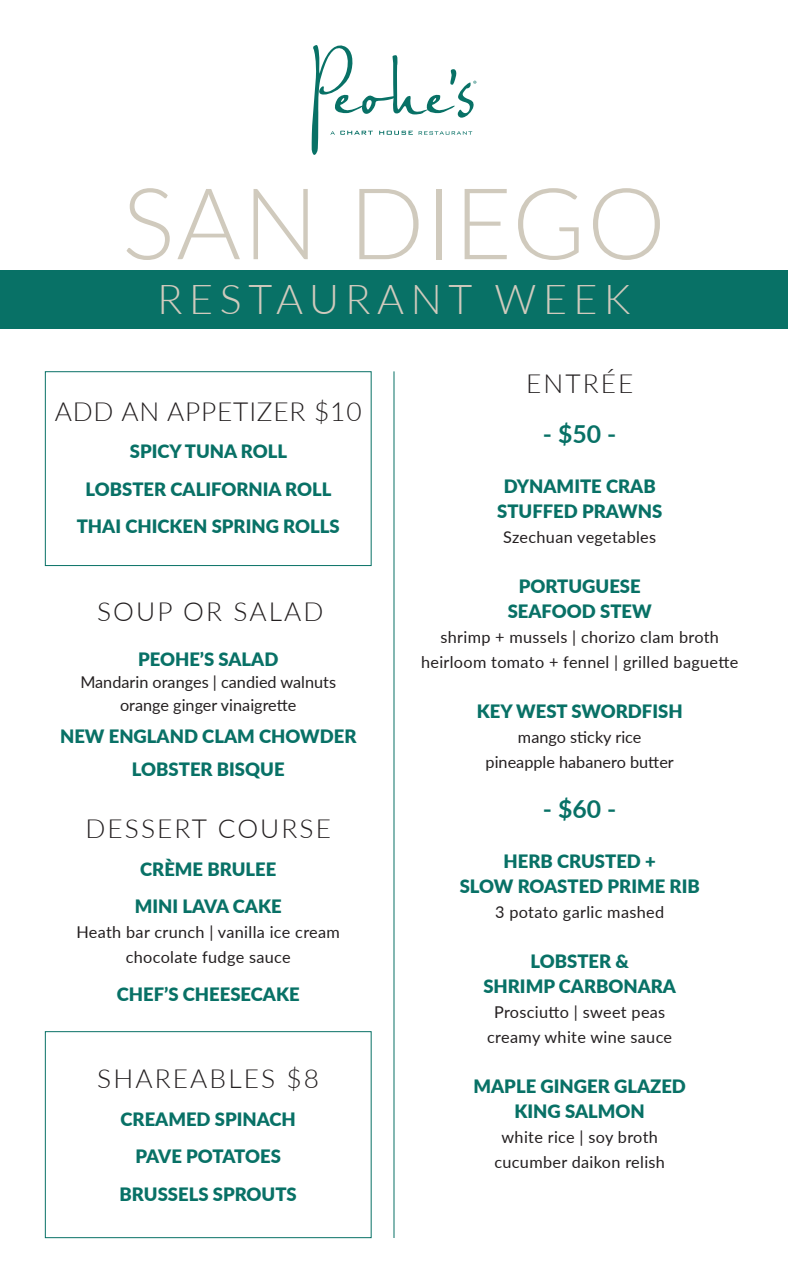
<style>
.page{position:relative;width:788px;height:1283px;background:#fff}
.page>*{position:absolute;margin:0;border:0;box-sizing:border-box;transform-origin:0 0}
.t1{font:300 99.25px "Lato";letter-spacing:.02em;color:#d0cabd}
.t2{font:300 41.25px "Lato";letter-spacing:.16em;color:#d0cabd}
.t3{font:300 26.25px "Lato";letter-spacing:.08em;color:#231f20}
.t4{font:300 26.25px "Lato";letter-spacing:.03em;color:#231f20}
.t5{font:700 24.75px "Lato";color:#087166}
.t6{font:900 18.38px/25px "Lato";color:#087166;text-align:center}
.t7{font:16.25px/25px "Lato";letter-spacing:.02em;color:#231f20;text-align:center}
.t8{font:16.25px/25px "Lato";color:#231f20;text-align:center}
</style>
<div class="page">
<svg style="left:311px;top:45px;width:165px;height:110px"></svg>
<div style="left:0;top:270px;width:788px;height:58px;background:#087166"></div>
<hr style="left:393px;top:371px;width:1px;height:867px;background:#087166">
<div style="left:45px;top:1031px;width:326px;height:207px;border:1px solid #087166"></div>
<div style="left:45px;top:371px;width:326px;height:195px;border:1px solid #087166"></div>
<p class="t1" style="left:122px;top:154px;width:545px">SAN DIEGO</p>
<p class="t2" style="left:158px;top:270px;width:474px">RESTAURANT WEEK</p>
<p class="t4" style="left:55px;top:393px;width:308px">ADD AN APPETIZER $10</p>
<p class="t6" style="left:130px;top:438px;width:159px">SPICY TUNA ROLL</p>
<p class="t6" style="left:85px;top:475px;width:247px">LOBSTER CALIFORNIA ROLL</p>
<p class="t6" style="left:77px;top:513px;width:264px">THAI CHICKEN SPRING ROLLS</p>
<p class="t3" style="left:97px;top:593px;width:228px">SOUP OR SALAD</p>
<p class="t6" style="left:138px;top:645px;width:142px">PEOHE’S SALAD</p>
<p class="t8" style="left:80px;top:669px;width:257px">Mandarin oranges | candied walnuts</p>
<p class="t8" style="left:120px;top:691px;width:178px">orange ginger vinaigrette</p>
<p class="t6" style="left:60px;top:723px;width:298px">NEW ENGLAND CLAM CHOWDER</p>
<p class="t6" style="left:132px;top:755px;width:154px">LOBSTER BISQUE</p>
<p class="t3" style="left:85px;top:810px;width:247px">DESSERT COURSE</p>
<p class="t6" style="left:140px;top:855px;width:138px">CRÈME BRULEE</p>
<p class="t6" style="left:135px;top:893px;width:148px">MINI LAVA CAKE</p>
<p class="t7" style="left:76px;top:919px;width:265px">Heath bar crunch | vanilla ice cream chocolate fudge sauce</p>
<p class="t6" style="left:117px;top:980px;width:184px">CHEF’S CHEESECAKE</p>
<p class="t3" style="left:97px;top:1060px;width:223px">SHAREABLES $8</p>
<p class="t6" style="left:120px;top:1105px;width:177px">CREAMED SPINACH</p>
<p class="t6" style="left:135px;top:1143px;width:147px">PAVE POTATOES</p>
<p class="t6" style="left:120px;top:1180px;width:179px">BRUSSELS SPROUTS</p>
<p class="t3" style="left:526px;top:365px;width:109px">ENTRÉE</p>
<p class="t5" style="left:543px;top:415px;width:75px">- $50 -</p>
<p class="t6" style="left:497px;top:472px;width:166px">DYNAMITE CRAB<br>STUFFED PRAWNS</p>
<p class="t7" style="left:503px;top:523px;width:154px">Szechuan vegetables</p>
<p class="t6" style="left:507px;top:572px;width:145px">PORTUGUESE<br>SEAFOOD STEW</p>
<p class="t7" style="left:421px;top:623px;width:319px">shrimp + mussels | chorizo clam broth heirloom tomato + fennel | grilled baguette</p>
<p class="t6" style="left:476px;top:697px;width:207px">KEY WEST SWORDFISH</p>
<p class="t8" style="left:485px;top:723px;width:190px">mango sticky rice pineapple habanero butter</p>
<p class="t5" style="left:543px;top:790px;width:75px">- $60 -</p>
<p class="t6" style="left:459px;top:847px;width:241px">HERB CRUSTED +<br>SLOW ROASTED PRIME RIB</p>
<p class="t7" style="left:495px;top:898px;width:170px">3 potato garlic mashed</p>
<p class="t6" style="left:483px;top:947px;width:194px">LOBSTER &amp;<br>SHRIMP CARBONARA</p>
<p class="t7" style="left:487px;top:998px;width:186px">Prosciutto | sweet peas creamy white wine sauce</p>
<p class="t6" style="left:473px;top:1072px;width:214px">MAPLE GINGER GLAZED<br>KING SALMON</p>
<p class="t7" style="left:494px;top:1123px;width:172px">white rice | soy broth cucumber daikon relish</p>
</div>
